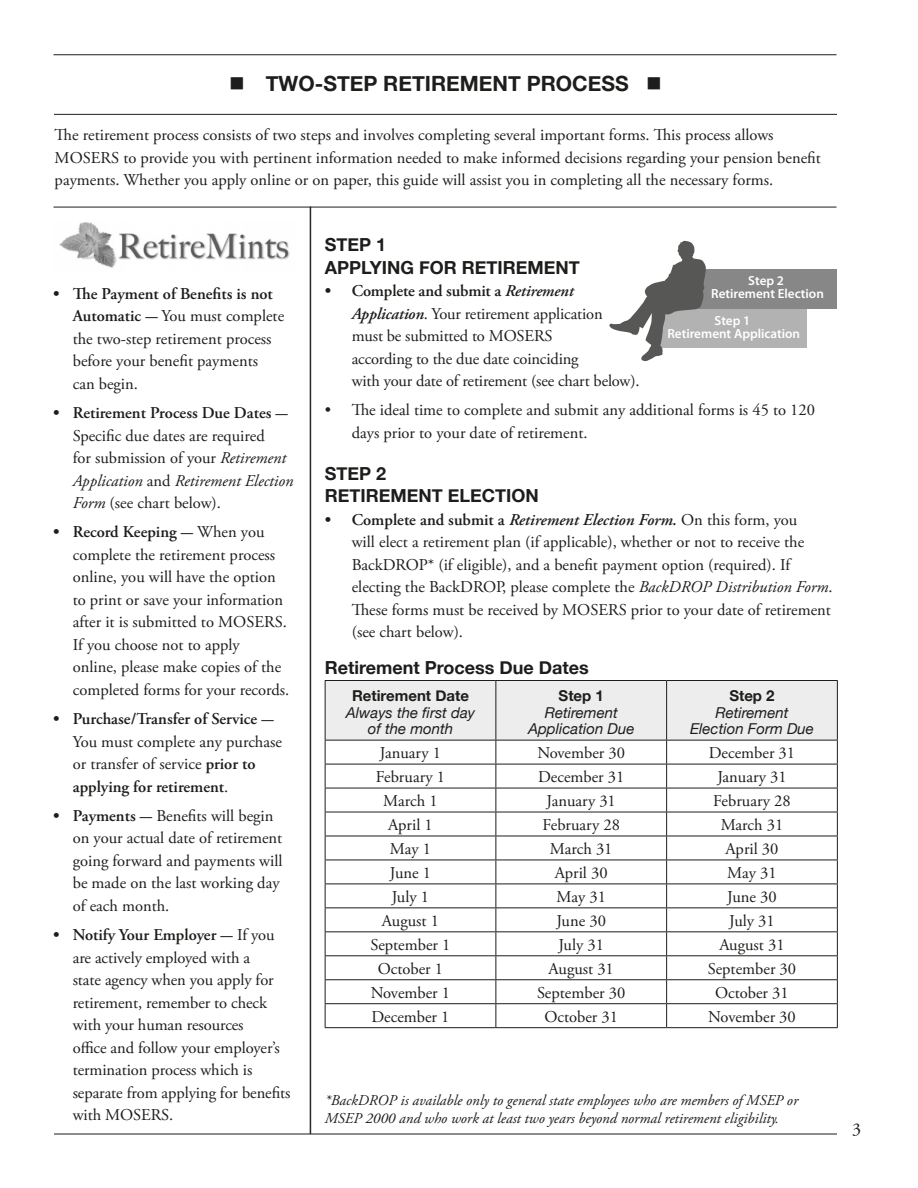
<style>
.page{position:relative;width:918px;height:1188px;background:#fff}
.page>*{position:absolute;margin:0;border:0;box-sizing:border-box;transform-origin:0 0}
.t1{font:700 21px "Helvetica Neue";color:#1d1d1b}
.t2{font:700 18px "Helvetica Neue";color:#1d1d1b}
.t3{font:18px "Adobe Garamond Pro";color:#1d1d1b}
.t4{font:16.5px/22.5px "Adobe Garamond Pro";color:#1d1d1b}
.t5{font:600 16.5px/22.5px "Adobe Garamond Pro";color:#1d1d1b}
.t6{font:italic 15px/18px "Adobe Garamond Pro";color:#1d1d1b}
.t7{font:italic 15px "Helvetica Neue";color:#1d1d1b}
.t8{font:700 15px "Helvetica Neue";color:#1d1d1b}
.t9{font:600 13.2px/13.4px "Myriad Pro";color:#fff;text-align:center}
.s1{font-weight:600}
.s2{font-style:italic}
.s3{font-weight:400}
.s4{font-weight:600;font-style:italic}
</style>
<div class="page">
<hr style="left:54px;top:1134px;width:783px;height:1px;background:#1d1d1b">
<hr style="left:54px;top:54px;width:783px;height:1px;background:#1d1d1b">
<hr style="left:325px;top:680px;width:171px;height:1px;background:#1d1d1b">
<hr style="left:496px;top:680px;width:171px;height:1px;background:#1d1d1b">
<hr style="left:667px;top:680px;width:171px;height:1px;background:#1d1d1b">
<svg style="left:325px;top:681px;width:513px;height:346px"></svg>
<hr style="left:325px;top:1003px;width:171px;height:1px;background:#1d1d1b">
<hr style="left:496px;top:1003px;width:171px;height:1px;background:#1d1d1b">
<hr style="left:667px;top:1003px;width:171px;height:1px;background:#1d1d1b">
<hr style="left:325px;top:1027px;width:171px;height:1px;background:#1d1d1b">
<hr style="left:496px;top:1027px;width:171px;height:1px;background:#1d1d1b">
<hr style="left:667px;top:1027px;width:171px;height:1px;background:#1d1d1b">
<hr style="left:54px;top:114px;width:783px;height:1px;background:#1d1d1b">
<hr style="left:54px;top:207px;width:783px;height:1px;background:#1d1d1b">
<img style="left:59px;top:222px;width:231px;height:46px">
<hr style="left:310px;top:207px;width:1px;height:927px;background:#1d1d1b">
<div style="left:661px;top:308px;width:146px;height:39px;background:#b3b2b2"></div>
<div style="left:699px;top:269px;width:138px;height:39px;background:#878787"></div>
<svg style="left:609px;top:240px;width:98px;height:121px"></svg>
<p class="t1" style="left:229px;top:67px;width:434px">■ TWO-STEP RETIREMENT PROCESS ■</p>
<p class="t4" style="left:55px;top:124px;width:768px">The retirement process consists of two steps and involves completing several important forms. This process allows<br>MOSERS to provide you with pertinent information needed to make informed decisions regarding your pension benefit payments. Whether you apply online or on paper, this guide will assist you in completing all the necessary forms.</p>
<p class="t4" style="left:73px;top:283px;width:213px;text-indent:-20px"><span class="s1">• The Payment of Benefits is not<br>Automatic -</span> You must complete the two-step retirement process before your benefit payments<br>can begin.</p>
<p class="t5" style="left:53px;top:402px;width:236px">• Retirement Process Due Dates -</p>
<p class="t4" style="left:73px;top:425px;width:222px">Specific due dates are required<br>for submission of your <span class="s2">Retirement<br>Application</span> and <span class="s2">Retirement Election<br>Form</span> (see chart below).</p>
<p class="t4" style="left:73px;top:521px;width:218px;text-indent:-20px"><span class="s1">• Record Keeping -</span> When you complete the retirement process online, you will have the option to print or save your information after it is submitted to MOSERS.<br>If you choose not to apply<br>online, please make copies of the completed forms for your records.</p>
<p class="t5" style="left:73px;top:708px;width:211px;text-indent:-20px">• Purchase/Transfer of Service -<br><span class="s3">You must complete any purchase or transfer of service</span> prior to applying for retirement<span class="s3">.</span></p>
<p class="t4" style="left:73px;top:805px;width:211px;text-indent:-20px"><span class="s1">• Payments -</span> Benefits will begin on your actual date of retirement going forward and payments will be made on the last working day of each month.</p>
<p class="t4" style="left:73px;top:924px;width:219px;text-indent:-20px"><span class="s1">• Notify Your Employer -</span> If you are actively employed with a<br>state agency when you apply for retirement, remember to check with your human resources<br>office and follow your employer’s termination process which is separate from applying for benefits with MOSERS.</p>
<p class="t2" style="left:325px;top:231px;width:63px">STEP 1</p>
<p class="t2" style="left:325px;top:253px;width:256px">APPLYING FOR RETIREMENT</p>
<p class="t4" style="left:352px;top:280px;width:289px;text-indent:-27px"><span class="s1">• Complete and submit a</span> <span class="s4">Retirement Application</span>. Your retirement application<br>must be submitted to MOSERS<br>according to the due date coinciding<br>with your date of retirement (see chart below).</p>
<p class="t4" style="left:352px;top:399px;width:465px;text-indent:-27px">• The ideal time to complete and submit any additional forms is 45 to 120 days prior to your date of retirement.</p>
<p class="t2" style="left:325px;top:459px;width:63px">STEP 2</p>
<p class="t2" style="left:325px;top:482px;width:215px">RETIREMENT ELECTION</p>
<p class="t4" style="left:352px;top:509px;width:482px;text-indent:-27px"><span class="s1">• Complete and submit a</span> <span class="s4">Retirement Election Form.</span> On this form, you<br>will elect a retirement plan (if applicable), whether or not to receive the BackDROP* (if eligible), and a benefit payment option (required). If electing the BackDROP, please complete the <span class="s2">BackDROP Distribution Form</span>.<br>These forms must be received by MOSERS prior to your date of retirement (see chart below).</p>
<p class="t2" style="left:325px;top:654px;width:266px">Retirement Process Due Dates</p>
<p class="t8" style="left:352px;top:684px;width:118px">Retirement Date</p>
<p class="t7" style="left:346px;top:701px;width:131px">Always the first day</p>
<p class="t7" style="left:368px;top:718px;width:87px">of the month</p>
<p class="t9" style="left:711px;top:273px;width:114px">Step 2<br>Retirement Election</p>
<p class="t9" style="left:667px;top:313px;width:134px">Step 1<br>Retirement Application</p>
<p class="t8" style="left:559px;top:684px;width:47px">Step 1</p>
<p class="t7" style="left:545px;top:701px;width:75px">Retirement</p>
<p class="t7" style="left:528px;top:718px;width:108px">Application Due</p>
<p class="t8" style="left:729px;top:684px;width:47px">Step 2</p>
<p class="t7" style="left:715px;top:701px;width:75px">Retirement</p>
<p class="t7" style="left:690px;top:718px;width:125px">Election Form Due</p>
<p class="t4" style="left:380px;top:742px;width:63px">January 1</p>
<p class="t4" style="left:537px;top:742px;width:89px">November 30</p>
<p class="t4" style="left:709px;top:742px;width:88px">December 31</p>
<p class="t4" style="left:376px;top:766px;width:71px">February 1</p>
<p class="t4" style="left:538px;top:766px;width:88px">December 31</p>
<p class="t4" style="left:717px;top:766px;width:71px">January 31</p>
<p class="t4" style="left:383px;top:790px;width:56px">March 1</p>
<p class="t4" style="left:547px;top:790px;width:71px">January 31</p>
<p class="t4" style="left:713px;top:790px;width:79px">February 28</p>
<p class="t4" style="left:388px;top:814px;width:46px">April 1</p>
<p class="t4" style="left:543px;top:814px;width:79px">February 28</p>
<p class="t4" style="left:721px;top:814px;width:64px">March 31</p>
<p class="t4" style="left:390px;top:838px;width:43px">May 1</p>
<p class="t4" style="left:550px;top:838px;width:64px">March 31</p>
<p class="t4" style="left:726px;top:838px;width:54px">April 30</p>
<p class="t4" style="left:390px;top:862px;width:43px">June 1</p>
<p class="t4" style="left:555px;top:862px;width:54px">April 30</p>
<p class="t4" style="left:727px;top:862px;width:51px">May 31</p>
<p class="t4" style="left:392px;top:886px;width:39px">July 1</p>
<p class="t4" style="left:557px;top:886px;width:51px">May 31</p>
<p class="t4" style="left:727px;top:886px;width:51px">June 30</p>
<p class="t4" style="left:382px;top:910px;width:59px">August 1</p>
<p class="t4" style="left:557px;top:910px;width:51px">June 30</p>
<p class="t4" style="left:729px;top:910px;width:47px">July 31</p>
<p class="t4" style="left:370px;top:934px;width:81px">September 1</p>
<p class="t4" style="left:558px;top:934px;width:47px">July 31</p>
<p class="t4" style="left:719px;top:934px;width:67px">August 31</p>
<p class="t4" style="left:378px;top:958px;width:67px">October 1</p>
<p class="t4" style="left:549px;top:958px;width:67px">August 31</p>
<p class="t4" style="left:708px;top:958px;width:90px">September 30</p>
<p class="t4" style="left:371px;top:982px;width:81px">November 1</p>
<p class="t4" style="left:537px;top:982px;width:90px">September 30</p>
<p class="t4" style="left:715px;top:982px;width:75px">October 31</p>
<p class="t4" style="left:371px;top:1006px;width:80px">December 1</p>
<p class="t4" style="left:544px;top:1006px;width:75px">October 31</p>
<p class="t4" style="left:708px;top:1006px;width:89px">November 30</p>
<p class="t6" style="left:325px;top:1092px;width:475px">*BackDROP is available only to general state employees who are members of MSEP or<br>MSEP 2000 and who work at least two years beyond normal retirement eligibility.</p>
<p class="t3" style="left:852px;top:1119px;width:10px">3</p>
</div>
